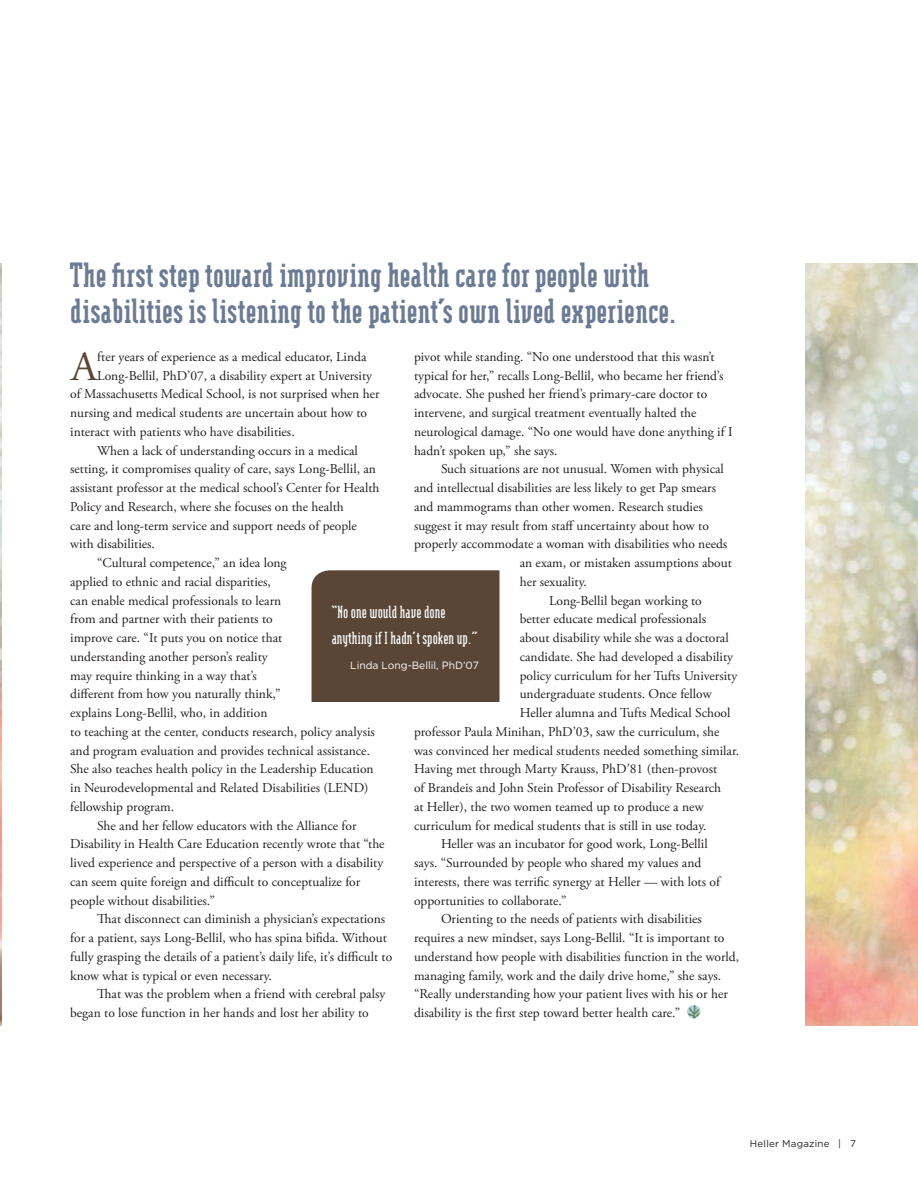
<style>
.page{position:relative;width:918px;height:1188px;background:#fff}
.page>*{position:absolute;margin:0;border:0;box-sizing:border-box;transform-origin:0 0}
.subhead_final{font:900 42px/36px "Modula Serif";color:#6b7b95}
._1st_para{font:41.85px "Adobe Garamond Pro";color:#594637}
.body_copy{font:700 21px/25.5px "Modula Serif";color:#fff}
.body_copy-2{font:13.5px/18.8px "Adobe Garamond Pro";color:#231f20}
._1st_para-2{font:13.5px "Adobe Garamond Pro";color:#231f20}
.body_copy-3{font:10.5px "Gotham";color:#fff}
.t1{font:9.75px "Gotham";letter-spacing:.025em;color:#231f20}
</style>
<div class="page">
<img style="left:0;top:264px;width:1px;height:762px">
<img style="left:806px;top:264px;width:112px;height:762px">
<img style="left:687px;top:1005px;width:14px;height:14px;border-radius:7px">
<div style="left:312px;top:570px;width:188px;height:132px;background:#594637"></div>
<p class="subhead_final" style="left:70px;top:256px;width:608px">The first step toward improving health care for people with disabilities is listening to the patient’s own lived experience.</p>
<p class="_1st_para" style="left:71px;top:341px;width:28px">A</p>
<p class="_1st_para-2" style="left:97px;top:348px;width:271px">fter years of experience as a medical educator, Linda</p>
<p class="body_copy-2" style="left:414px;top:348px;width:320px">pivot while standing. “No one understood that this wasn’t typical for her,” recalls Long-Bellil, who became her friend’s advocate. She pushed her friend’s primary-care doctor to intervene, and surgical treatment eventually halted the neurological damage. “No one would have done anything if I hadn’t spoken up,” she says.</p>
<p class="body_copy-2" style="left:441px;top:460px;width:284px">Such situations are not unusual. Women with physical</p>
<p class="body_copy-2" style="left:414px;top:479px;width:304px">and intellectual disabilities are less likely to get Pap smears</p>
<p class="body_copy-2" style="left:414px;top:498px;width:290px">and mammograms than other women. Research studies</p>
<p class="body_copy-2" style="left:414px;top:516px;width:296px">suggest it may result from staff uncertainty about how to</p>
<p class="body_copy-2" style="left:414px;top:535px;width:315px">properly accommodate a woman with disabilities who needs</p>
<p class="body_copy-2" style="left:520px;top:554px;width:214px">an exam, or mistaken assumptions about</p>
<p class="body_copy-2" style="left:520px;top:573px;width:69px">her sexuality.</p>
<p class="body_copy-2" style="left:549px;top:591px;width:154px">Long-Bellil began working to</p>
<p class="body_copy-2" style="left:520px;top:610px;width:188px">better educate medical professionals</p>
<p class="body_copy-2" style="left:520px;top:629px;width:210px">about disability while she was a doctoral</p>
<p class="body_copy-2" style="left:520px;top:648px;width:215px">candidate. She had developed a disability</p>
<p class="body_copy-2" style="left:520px;top:666px;width:219px">policy curriculum for her Tufts University</p>
<p class="body_copy-2" style="left:520px;top:685px;width:193px">undergraduate students. Once fellow</p>
<p class="body_copy-2" style="left:520px;top:704px;width:212px">Heller alumna and Tufts Medical School</p>
<p class="body_copy-2" style="left:414px;top:723px;width:307px">professor Paula Minihan, PhD’03, saw the curriculum, she</p>
<p class="body_copy-2" style="left:414px;top:741px;width:327px">was convinced her medical students needed something similar.</p>
<p class="body_copy-2" style="left:414px;top:760px;width:305px">Having met through Marty Krauss, PhD’81 (then-provost</p>
<p class="body_copy-2" style="left:414px;top:779px;width:309px">of Brandeis and John Stein Professor of Disability Research</p>
<p class="body_copy-2" style="left:414px;top:798px;width:291px">at Heller), the two women teamed up to produce a new</p>
<p class="body_copy-2" style="left:414px;top:816px;width:294px">curriculum for medical students that is still in use today.</p>
<p class="body_copy-2" style="left:414px;top:835px;width:308px;text-indent:27px">Heller was an incubator for good work, Long-Bellil says. “Surrounded by people who shared my values and interests, there was terrific synergy at Heller — with lots of opportunities to collaborate.”</p>
<p class="body_copy-2" style="left:414px;top:910px;width:327px;text-indent:27px">Orienting to the needs of patients with disabilities requires a new mindset, says Long-Bellil. “It is important to understand how people with disabilities function in the world, managing family, work and the daily drive home,” she says. “Really understanding how your patient lives with his or her disability is the first step toward better health care.”</p>
<p class="_1st_para-2" style="left:97px;top:367px;width:276px">Long-Bellil, PhD’07, a disability expert at University</p>
<p class="_1st_para-2" style="left:70px;top:386px;width:311px">of Massachusetts Medical School, is not surprised when her</p>
<p class="_1st_para-2" style="left:70px;top:405px;width:298px">nursing and medical students are uncertain about how to</p>
<p class="_1st_para-2" style="left:70px;top:423px;width:226px">interact with patients who have disabilities.</p>
<p class="body_copy-2" style="left:70px;top:441px;width:311px;text-indent:27px">When a lack of understanding occurs in a medical setting, it compromises quality of care, says Long-Bellil, an assistant professor at the medical school’s Center for Health Policy and Research, where she focuses on the health<br>care and long-term service and support needs of people with disabilities.</p>
<p class="body_copy-2" style="left:70px;top:554px;width:306px;text-indent:27px">“Cultural competence,” an idea long<br>applied to ethnic and racial disparities,<br>can enable medical professionals to learn<br>from and partner with their patients to<br>improve care. “It puts you on notice that<br>understanding another person’s reality<br>may require thinking in a way that’s<br>different from how you naturally think,”<br>explains Long-Bellil, who, in addition<br>to teaching at the center, conducts research, policy analysis and program evaluation and provides technical assistance.<br>She also teaches health policy in the Leadership Education in Neurodevelopmental and Related Disabilities (LEND) fellowship program.</p>
<p class="body_copy-2" style="left:70px;top:816px;width:316px;text-indent:27px">She and her fellow educators with the Alliance for Disability in Health Care Education recently wrote that “the lived experience and perspective of a person with a disability can seem quite foreign and difficult to conceptualize for people without disabilities.”</p>
<p class="body_copy-2" style="left:70px;top:910px;width:324px;text-indent:27px">That disconnect can diminish a physician’s expectations for a patient, says Long-Bellil, who has spina bifida. Without fully grasping the details of a patient’s daily life, it’s difficult to know what is typical or even necessary.</p>
<p class="body_copy-2" style="left:70px;top:985px;width:317px;text-indent:27px">That was the problem when a friend with cerebral palsy began to lose function in her hands and lost her ability to</p>
<p class="body_copy" style="left:332px;top:599px;width:147px">“No one would have done anything if I hadn’t spoken up.”</p>
<p class="body_copy-3" style="left:350px;top:659px;width:130px">Linda Long-Bellil, PhD’07</p>
<p class="t1" style="left:750px;top:1137px;width:107px">Heller Magazine | 7</p>
</div>
